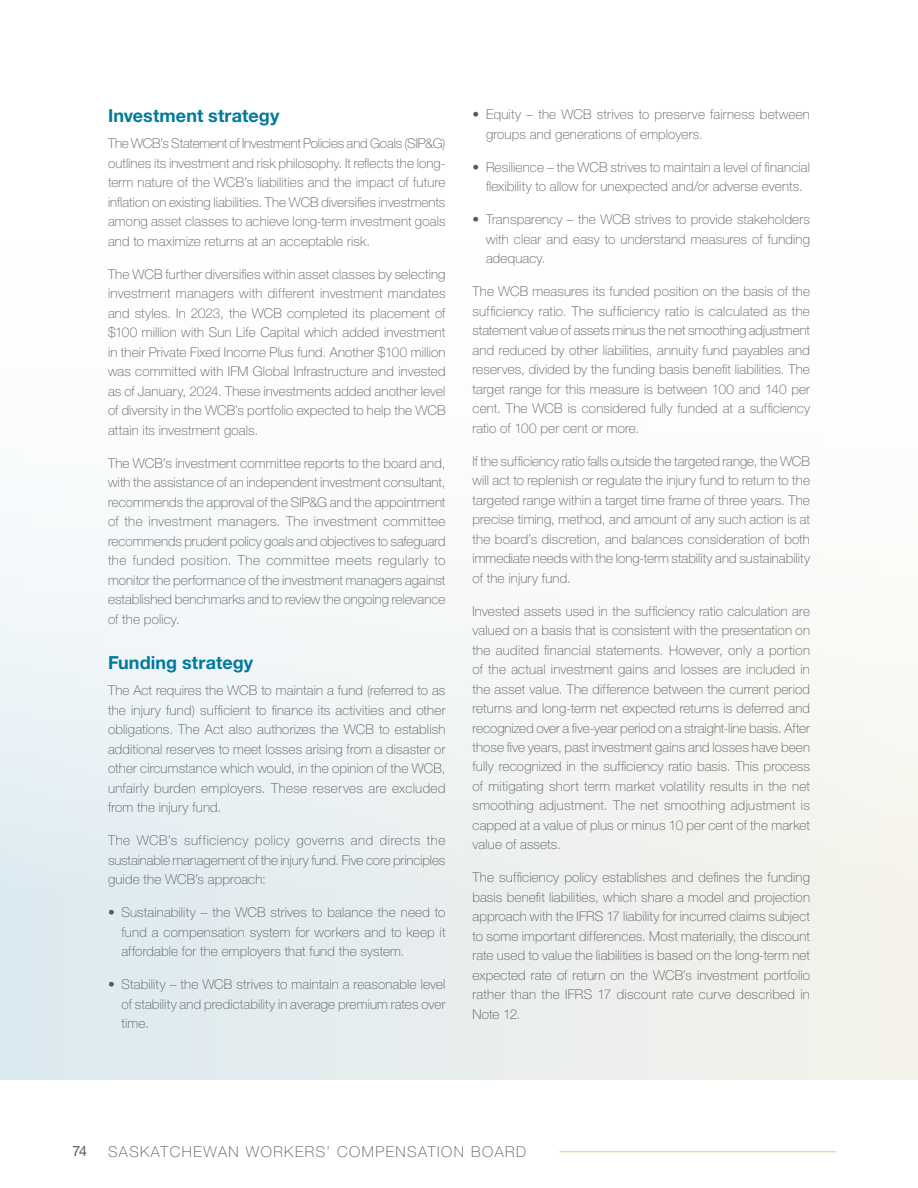
<style>
.page{position:relative;width:918px;height:1188px;background:#fff}
.page>*{position:absolute;margin:0;border:0;box-sizing:border-box;transform-origin:0 0}
._1__Sub{font:700 18px "Helvetica Neue LT Std";letter-spacing:.005em;color:#007a9c}
.t1{font:100 15px "Helvetica Neue LT Std";letter-spacing:.1em;color:#57585a}
.t2{font:14.25px "Helvetica Neue LT Std";color:#57585a}
._2__Body_Just{font:100 13.5px/19.5px "Helvetica Neue LT Std";letter-spacing:.01em;color:#57585a;text-align:justify}
.Body_Bullet_SUB_23{font:100 13.5px/19.5px "Helvetica Neue LT Std";letter-spacing:.01em;color:#57585a;text-align:justify}
</style>
<div class="page">
<hr style="left:559px;top:1151px;width:277px;height:1px;background:#eec686">
<div style="left:0;top:136px;width:918px;height:944px;background:linear-gradient(to bottom,#fff,#e6ecec)"></div>
<p class="_1__Sub" style="left:108px;top:105px;width:173px">Investment strategy</p>
<p class="_2__Body_Just" style="left:108px;top:134px;width:339px">The WCB’s Statement of Investment Policies and Goals (SIP&amp;G) outlines its investment and risk philosophy. It reflects the long&shy;term nature of the WCB’s liabilities and the impact of future inflation on existing liabilities. The WCB diversifies investments among asset classes to achieve long-term investment goals and to maximize returns at an acceptable risk.</p>
<p class="_2__Body_Just" style="left:108px;top:264px;width:339px">The WCB further diversifies within asset classes by selecting investment managers with different investment mandates and styles. In 2023, the WCB completed its placement of $100 million with Sun Life Capital which added investment in their Private Fixed Income Plus fund. Another $100 million was committed with IFM Global Infrastructure and invested as of January, 2024. These investments added another level of diversity in the WCB’s portfolio expected to help the WCB attain its investment goals.</p>
<p class="_2__Body_Just" style="left:108px;top:453px;width:339px">The WCB’s investment committee reports to the board and, with the assistance of an independent investment consultant, recommends the approval of the SIP&amp;G and the appointment of the investment managers. The investment committee recommends prudent policy goals and objectives to safeguard the funded position. The committee meets regularly to monitor the performance of the investment managers against established benchmarks and to review the ongoing relevance of the policy.</p>
<p class="_1__Sub" style="left:108px;top:651px;width:147px">Funding strategy</p>
<p class="_2__Body_Just" style="left:108px;top:681px;width:339px">The Act requires the WCB to maintain a fund (referred to as the injury fund) sufficient to finance its activities and other obligations. The Act also authorizes the WCB to establish additional reserves to meet losses arising from a disaster or other circumstance which would, in the opinion of the WCB, unfairly burden employers. These reserves are excluded from the injury fund.</p>
<p class="_2__Body_Just" style="left:108px;top:830px;width:339px">The WCB’s sufficiency policy governs and directs the sustainable management of the injury fund. Five core principles guide the WCB’s approach:</p>
<p class="Body_Bullet_SUB_23" style="left:122px;top:903px;width:326px;text-indent:-14px">• Sustainability – the WCB strives to balance the need to fund a compensation system for workers and to keep it affordable for the employers that fund the system.</p>
<p class="Body_Bullet_SUB_23" style="left:122px;top:975px;width:326px;text-indent:-14px">• Stability – the WCB strives to maintain a reasonable level of stability and predictability in average premium rates over time.</p>
<p class="Body_Bullet_SUB_23" style="left:486px;top:105px;width:325px;text-indent:-14px">• Equity – the WCB strives to preserve fairness between groups and generations of employers.</p>
<p class="Body_Bullet_SUB_23" style="left:472px;top:157px;width:339px;text-align:center">• Resilience – the WCB strives to maintain a level of financial flexibility to allow for unexpected and/or adverse events.</p>
<p class="Body_Bullet_SUB_23" style="left:486px;top:210px;width:326px;text-indent:-14px">• Transparency – the WCB strives to provide stakeholders with clear and easy to understand measures of funding adequacy.</p>
<p class="_2__Body_Just" style="left:472px;top:282px;width:339px">The WCB measures its funded position on the basis of the sufficiency ratio. The sufficiency ratio is calculated as the statement value of assets minus the net smoothing adjustment and reduced by other liabilities, annuity fund payables and reserves, divided by the funding basis benefit liabilities. The target range for this measure is between 100 and 140 per cent. The WCB is considered fully funded at a sufficiency ratio of 100 per cent or more.</p>
<p class="_2__Body_Just" style="left:472px;top:451px;width:339px">If the sufficiency ratio falls outside the targeted range, the WCB will act to replenish or regulate the injury fund to return to the targeted range within a target time frame of three years. The precise timing, method, and amount of any such action is at the board’s discretion, and balances consideration of both immediate needs with the long-term stability and sustainability of the injury fund.</p>
<p class="_2__Body_Just" style="left:472px;top:601px;width:339px">Invested assets used in the sufficiency ratio calculation are valued on a basis that is consistent with the presentation on the audited financial statements. However, only a portion of the actual investment gains and losses are included in the asset value. The difference between the current period returns and long-term net expected returns is deferred and recognized over a five-year period on a straight-line basis. After those five years, past investment gains and losses have been fully recognized in the sufficiency ratio basis. This process of mitigating short term market volatility results in the net smoothing adjustment. The net smoothing adjustment is capped at a value of plus or minus 10 per cent of the market value of assets.</p>
<p class="_2__Body_Just" style="left:472px;top:868px;width:339px">The sufficiency policy establishes and defines the funding basis benefit liabilities, which share a model and projection approach with the IFRS 17 liability for incurred claims subject to some important differences. Most materially, the discount rate used to value the liabilities is based on the long-term net expected rate of return on the WCB’s investment portfolio rather than the IFRS 17 discount rate curve described in Note 12.</p>
<p class="t2" style="left:73px;top:1143px;width:16px">74</p>
<p class="t1" style="left:108px;top:1143px;width:420px">SASKATCHEWAN WORKERS’ COMPENSATION BOARD</p>
</div>
